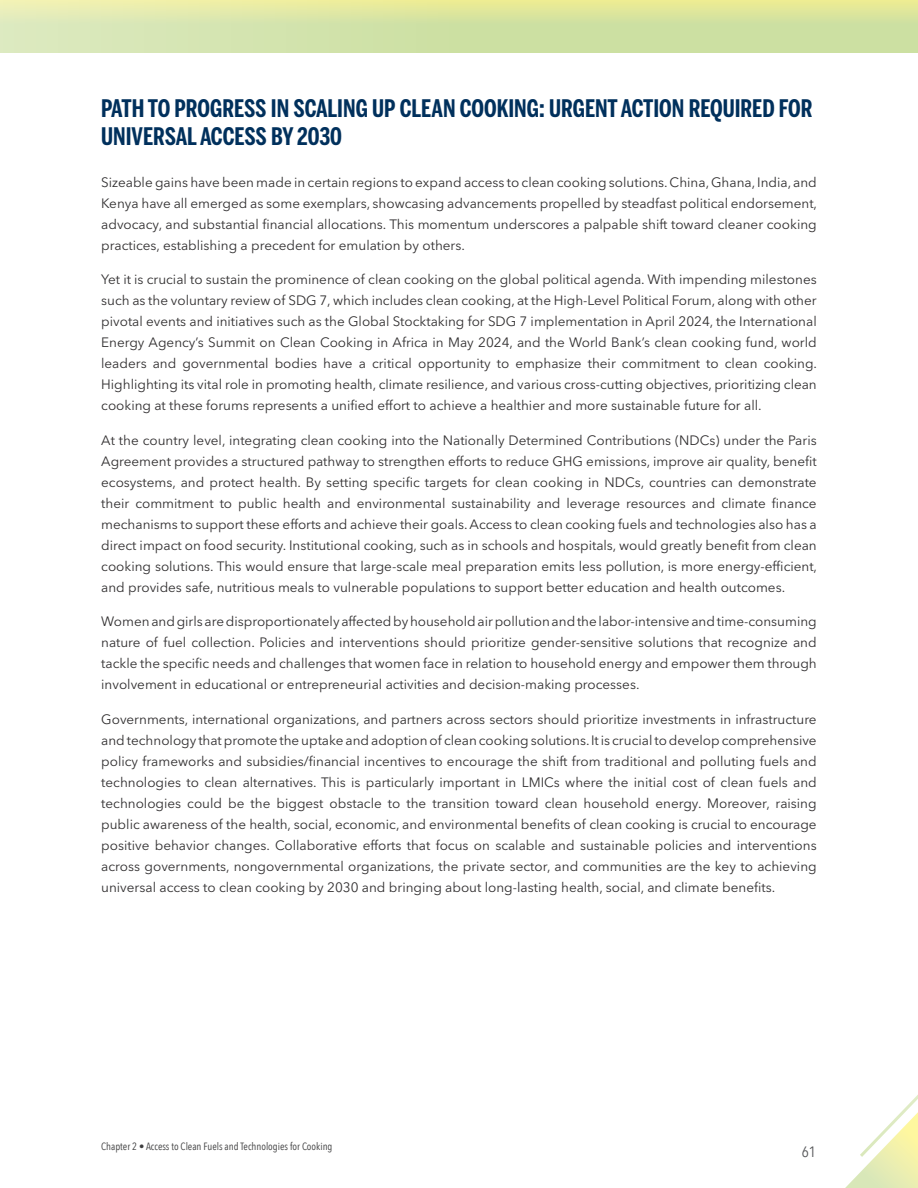
<style>
.page{position:relative;width:918px;height:1188px;background:#fff}
.page>*{position:absolute;margin:0;border:0;box-sizing:border-box;transform-origin:0 0}
.t1{font:700 24px/28.8px "Benton Sans Comp";color:#00305c}
.t2{font:15px "Avenir Next Condensed";color:#57585a}
.bodytext{font:13.5px/21px "Avenir Next W1 G";color:#312f30;text-align:justify}
.t3{font:10.5px "Avenir Next Condensed";color:#3e3e3f}
</style>
<div class="page">
<svg style="left:0;top:0;width:918px;height:53px;background:#d7e4a6"></svg>
<svg style="left:845px;top:1158px;width:73px;height:30px"></svg>
<svg style="left:860px;top:1095px;width:58px;height:63px"></svg>
<p class="t1" style="left:101px;top:93px;width:713px">PATH TO PROGRESS IN SCALING UP CLEAN COOKING: URGENT ACTION REQUIRED FOR<br>UNIVERSAL ACCESS BY 2030</p>
<p class="bodytext" style="left:101px;top:170px;width:717px">Sizeable gains have been made in certain regions to expand access to clean cooking solutions. China, Ghana, India, and Kenya have all emerged as some exemplars, showcasing advancements propelled by steadfast political endorsement, advocacy, and substantial financial allocations. This momentum underscores a palpable shift toward cleaner cooking practices, establishing a precedent for emulation by others.</p>
<p class="bodytext" style="left:101px;top:268px;width:717px">Yet it is crucial to sustain the prominence of clean cooking on the global political agenda. With impending milestones such as the voluntary review of SDG 7, which includes clean cooking, at the High-Level Political Forum, along with other pivotal events and initiatives such as the Global Stocktaking for SDG 7 implementation in April 2024, the International Energy Agency’s Summit on Clean Cooking in Africa in May 2024, and the World Bank’s clean cooking fund, world leaders and governmental bodies have a critical opportunity to emphasize their commitment to clean cooking.<br>Highlighting its vital role in promoting health, climate resilience, and various cross-cutting objectives, prioritizing clean cooking at these forums represents a unified effort to achieve a healthier and more sustainable future for all.</p>
<p class="bodytext" style="left:101px;top:428px;width:717px">At the country level, integrating clean cooking into the Nationally Determined Contributions (NDCs) under the Paris Agreement provides a structured pathway to strengthen efforts to reduce GHG emissions, improve air quality, benefit ecosystems, and protect health. By setting specific targets for clean cooking in NDCs, countries can demonstrate their commitment to public health and environmental sustainability and leverage resources and climate finance mechanisms to support these efforts and achieve their goals. Access to clean cooking fuels and technologies also has a direct impact on food security. Institutional cooking, such as in schools and hospitals, would greatly benefit from clean cooking solutions. This would ensure that large-scale meal preparation emits less pollution, is more energy-efficient, and provides safe, nutritious meals to vulnerable populations to support better education and health outcomes.</p>
<p class="bodytext" style="left:101px;top:610px;width:717px">Women and girls are disproportionately affected by household air pollution and the labor-intensive and time-consuming nature of fuel collection. Policies and interventions should prioritize gender-sensitive solutions that recognize and tackle the specific needs and challenges that women face in relation to household energy and empower them through involvement in educational or entrepreneurial activities and decision-making processes.</p>
<p class="bodytext" style="left:101px;top:707px;width:717px">Governments, international organizations, and partners across sectors should prioritize investments in infrastructure and technology that promote the uptake and adoption of clean cooking solutions. It is crucial to develop comprehensive policy frameworks and subsidies/financial incentives to encourage the shift from traditional and polluting fuels and technologies to clean alternatives. This is particularly important in LMICs where the initial cost of clean fuels and technologies could be the biggest obstacle to the transition toward clean household energy. Moreover, raising public awareness of the health, social, economic, and environmental benefits of clean cooking is crucial to encourage positive behavior changes. Collaborative efforts that focus on scalable and sustainable policies and interventions across governments, nongovernmental organizations, the private sector, and communities are the key to achieving universal access to clean cooking by 2030 and bringing about long-lasting health, social, and climate benefits.</p>
<p class="t3" style="left:101px;top:1138px;width:233px">Chapter 2 • Access to Clean Fuels and Technologies for Cooking</p>
<p class="t2" style="left:802px;top:1139px;width:16px">61</p>
</div>
